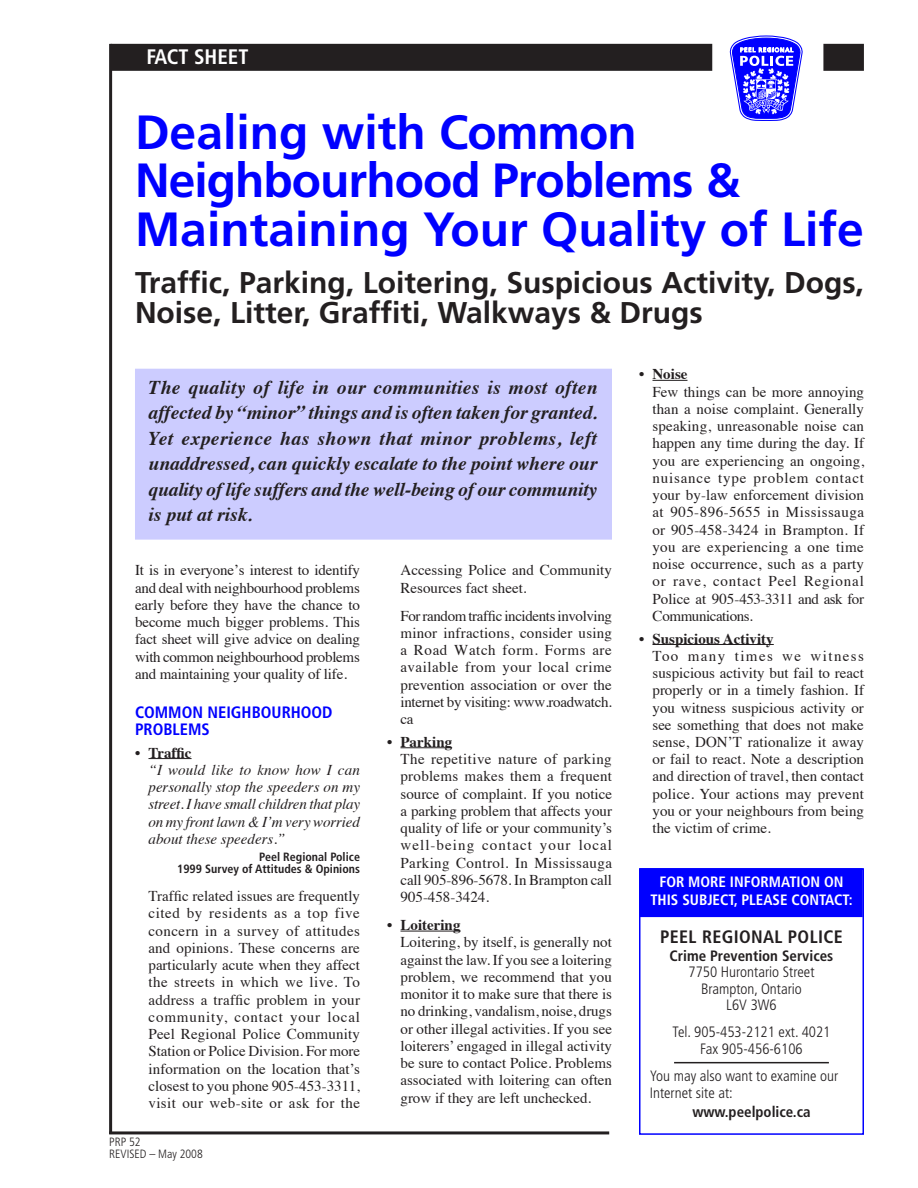
<style>
.page{position:relative;width:918px;height:1188px;background:#fff}
.page>*{position:absolute;margin:0;border:0;box-sizing:border-box;transform-origin:0 0}
.t1{font:700 48px/48.8px "Frutiger";color:#00f}
.t2{font:700 30px/30px "Frutiger";color:#231f20}
.t3{font:700 condensed 21px "Frutiger";color:#fff}
.t4{font:italic 700 19.5px/25.5px "Times";letter-spacing:-.01em;color:#231f20;text-align:justify}
.t5{font:700 condensed 18px "Frutiger";letter-spacing:.02em;color:#231f20}
.t6{font:700 condensed 16.5px/17.2px "Frutiger";color:#00f}
.t7{font:15px/17.2px "Times";color:#231f20}
.t8{font:italic 15px/17.2px "Times";color:#231f20}
.t9{font:300 condensed 15px/16.5px "Frutiger";color:#231f20;text-align:center}
.t10{font:700 condensed 15px/18px "Frutiger";color:#fff;text-align:center}
.t11{font:700 condensed 15px "Frutiger";color:#231f20}
.t12{font:700 condensed 12px/12px "Frutiger";color:#231f20;text-align:right}
.t13{font:300 condensed 12px/12px "Frutiger";color:#231f20}
.s1{font-style:normal}
.s2{font-weight:700;font-style:normal}
.s3{font-weight:700}
</style>
<div class="page">
<div style="left:135px;top:369px;width:477px;height:171px;background:#ccf;border:2px solid #ccf"></div>
<hr style="left:109px;top:44px;width:3px;height:1090px;background:#231f20">
<hr style="left:109px;top:1131px;width:500px;height:3px;background:#231f20">
<div style="left:639px;top:868px;width:225px;height:267px;border:2px solid #00f"></div>
<div style="left:640px;top:868px;width:223px;height:49px;background:#00f"></div>
<hr style="left:674px;top:1062px;width:155px;height:1px;background:#231f20">
<hr style="left:148px;top:758px;width:44px;height:1px;background:#231f20">
<hr style="left:400px;top:747px;width:52px;height:1px;background:#231f20">
<hr style="left:400px;top:931px;width:60px;height:1px;background:#231f20">
<hr style="left:652px;top:380px;width:35px;height:1px;background:#231f20">
<hr style="left:652px;top:644px;width:122px;height:1px;background:#231f20">
<div style="left:111px;top:45px;width:752px;height:25px;background:#231f20"></div>
<div style="left:110px;top:44px;width:754px;height:27px;border:2px solid #231f20"></div>
<div style="left:712px;top:37px;width:111px;height:44px;background:#fff"></div>
<svg style="left:729px;top:35px;width:74px;height:86px"></svg>
<h3 class="t3" style="left:146px;top:44px;width:104px">FACT SHEET</h3>
<h1 class="t1" style="left:135px;top:108px;width:730px">Dealing with Common<br>Neighbourhood Problems &amp;<br>Maintaining Your Quality of Life</h1>
<h2 class="t2" style="left:135px;top:267px;width:730px">Traffic, Parking, Loitering, Suspicious Activity, Dogs,<br>Noise, Litter, Graffiti, Walkways &amp; Drugs</h2>
<p class="t4" style="left:148px;top:373px;width:451px">The quality of life in our communities is most often affected by “minor” things and is often taken for granted.<br>Yet experience has shown that minor problems, left unaddressed, can quickly escalate to the point where our quality of life suffers and the well-being of our community is put at risk.</p>
<p class="t7" style="left:135px;top:560px;width:227px;text-align:justify">It is in everyone’s interest to identify and deal with neighbourhood problems early before they have the chance to become much bigger problems. This fact sheet will give advice on dealing with common neighbourhood problems and maintaining your quality of life.</p>
<p class="t6" style="left:135px;top:703px;width:199px">COMMON NEIGHBOURHOOD<br>PROBLEMS</p>
<p class="t8" style="left:148px;top:743px;width:213px;text-indent:-14px"><span class="s1">•</span> <span class="s2">Traffic<br></span>“I would like to know how I can personally stop the speeders on my street. I have small children that play on my front lawn &amp; I’m very worried about these speeders.”</p>
<p class="t12" style="left:177px;top:851px;width:184px">PEEL REGIONAL POLICE<br>1999 SURVEY OF ATTITUDES &amp; OPINIONS</p>
<p class="t7" style="left:148px;top:886px;width:213px;text-align:justify">Traffic related issues are frequently cited by residents as a top five concern in a survey of attitudes and opinions. These concerns are particularly acute when they affect the streets in which we live. To address a traffic problem in your community, contact your local Peel Regional Police Community Station or Police Division. For more information on the location that’s closest to you phone 905-453-3311, visit our web-site or ask for the</p>
<p class="t13" style="left:109px;top:1136px;width:95px">PRP 52<br>Revised – May 2008</p>
<p class="t7" style="left:400px;top:560px;width:213px">Accessing Police and Community<br>Resources fact sheet.</p>
<p class="t7" style="left:400px;top:606px;width:213px;text-align:justify">For random traffic incidents involving minor infractions, consider using a Road Watch form. Forms are available from your local crime prevention association or over the internet by visiting: www.roadwatch. ca</p>
<p class="t7" style="left:400px;top:732px;width:213px;text-indent:-14px">• <span class="s3">Parking<br></span>The repetitive nature of parking problems makes them a frequent source of complaint. If you notice a parking problem that affects your quality of life or your community’s well-being contact your local<br>Parking Control. In Mississauga call 905-896-5678. In Brampton call<br>905-458-3424.</p>
<p class="t7" style="left:400px;top:915px;width:213px;text-indent:-14px">• <span class="s3">Loitering<br></span>Loitering, by itself, is generally not against the law. If you see a loitering problem, we recommend that you monitor it to make sure that there is no drinking, vandalism, noise, drugs or other illegal activities. If you see loiterers’ engaged in illegal activity be sure to contact Police. Problems associated with loitering can often grow if they are left unchecked.</p>
<p class="t7" style="left:652px;top:364px;width:213px;text-indent:-14px">• <span class="s3">Noise<br></span>Few things can be more annoying than a noise complaint. Generally speaking, unreasonable noise can happen any time during the day. If you are experiencing an ongoing, nuisance type problem contact your by-law enforcement division at 905-896-5655 in Mississauga or 905-458-3424 in Brampton. If you are experiencing a one time noise occurrence, such as a party or rave, contact Peel Regional<br>Police at 905-453-3311 and ask for<br>Communications.</p>
<p class="t7" style="left:652px;top:629px;width:213px;text-indent:-14px">• <span class="s3">Suspicious Activity<br></span>Too many times we witness suspicious activity but fail to react properly or in a timely fashion. If you witness suspicious activity or see something that does not make sense, DON’T rationalize it away or fail to react. Note a description and direction of travel, then contact police. Your actions may prevent you or your neighbours from being the victim of crime.</p>
<p class="t10" style="left:650px;top:872px;width:204px">FOR MORE INFORMATION ON<br>THIS SUBJECT, PLEASE CONTACT:</p>
<p class="t5" style="left:660px;top:926px;width:184px">PEEL REGIONAL POLICE</p>
<p class="t11" style="left:670px;top:946px;width:165px">CRIME PREVENTION SERVICES</p>
<p class="t9" style="left:688px;top:964px;width:128px">7750 Hurontario Street<br>Brampton, Ontario<br>L6V 3W6</p>
<p class="t9" style="left:673px;top:1024px;width:159px">Tel. 905-453-2121 ext. 4021<br>Fax 905-456-6106</p>
<p class="t9" style="left:650px;top:1068px;width:190px;text-align:left">You may also want to examine our<br>Internet site at:</p>
<p class="t11" style="left:692px;top:1103px;width:120px">WWW.PEELPOLICE.CA</p>
</div>
